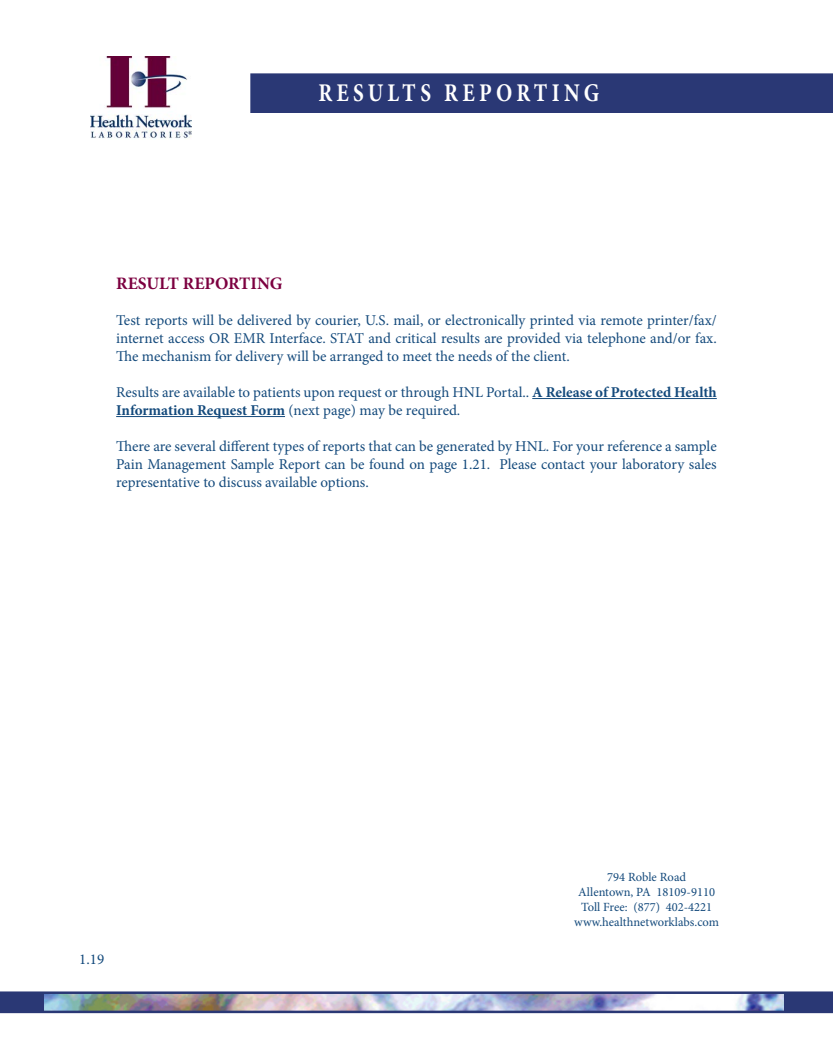
<style>
.page{position:relative;width:833px;height:1058px;background:#fff}
.page>*{position:absolute;margin:0;border:0;box-sizing:border-box;transform-origin:0 0}
.t1{font:700 25.5px "Minion Pro";letter-spacing:.2em;color:#fff;scale:.83 1}
.t2{font:700 17.5px "Minion Pro";color:#7c0040}
.t3{font:15px/18px "Minion Pro";color:#144a7c;text-align:justify}
.t4{font:12.5px "Minion Pro";color:#144a7c}
.s1{font-weight:700}
</style>
<div class="page">
<img style="left:90px;top:56px;width:102px;height:83px">
<div style="left:250px;top:73px;width:582px;height:40px;background:#2a3875;border:1px solid #2a3875"></div>
<hr style="left:532px;top:398px;width:184px;height:1px;background:#144a7c">
<hr style="left:116px;top:416px;width:169px;height:1px;background:#144a7c">
<img style="left:0;top:991px;width:832px;height:22px">
<p class="t1" style="left:318px;top:75px;width:340px">RESULTS REPORTING</p>
<p class="t2" style="left:116px;top:271px;width:168px">RESULT REPORTING</p>
<p class="t3" style="left:116px;top:311px;width:602px">Test reports will be delivered by courier, U.S. mail, or electronically printed via remote printer/fax/ internet access OR EMR Interface. STAT and critical results are provided via telephone and/or fax.<br>The mechanism for delivery will be arranged to meet the needs of the client.</p>
<p class="t3" style="left:116px;top:383px;width:602px">Results are available to patients upon request or through HNL Portal.. <span class="s1">A Release of Protected Health<br>Information Request Form</span> (next page) may be required.</p>
<p class="t3" style="left:116px;top:437px;width:602px">There are several different types of reports that can be generated by HNL. For your reference a sample Pain Management Sample Report can be found on page 1.21. Please contact your laboratory sales representative to discuss available options.</p>
<p class="t3" style="left:79px;top:950px;width:27px">1.19</p>
<p class="t4" style="left:607px;top:868px;width:80px">794 Roble Road</p>
<p class="t4" style="left:578px;top:883px;width:138px">Allentown, PA 18109-9110</p>
<p class="t4" style="left:581px;top:898px;width:132px">Toll Free: (877) 402-4221</p>
<p class="t4" style="left:574px;top:913px;width:146px">www.healthnetworklabs.com</p>
</div>
